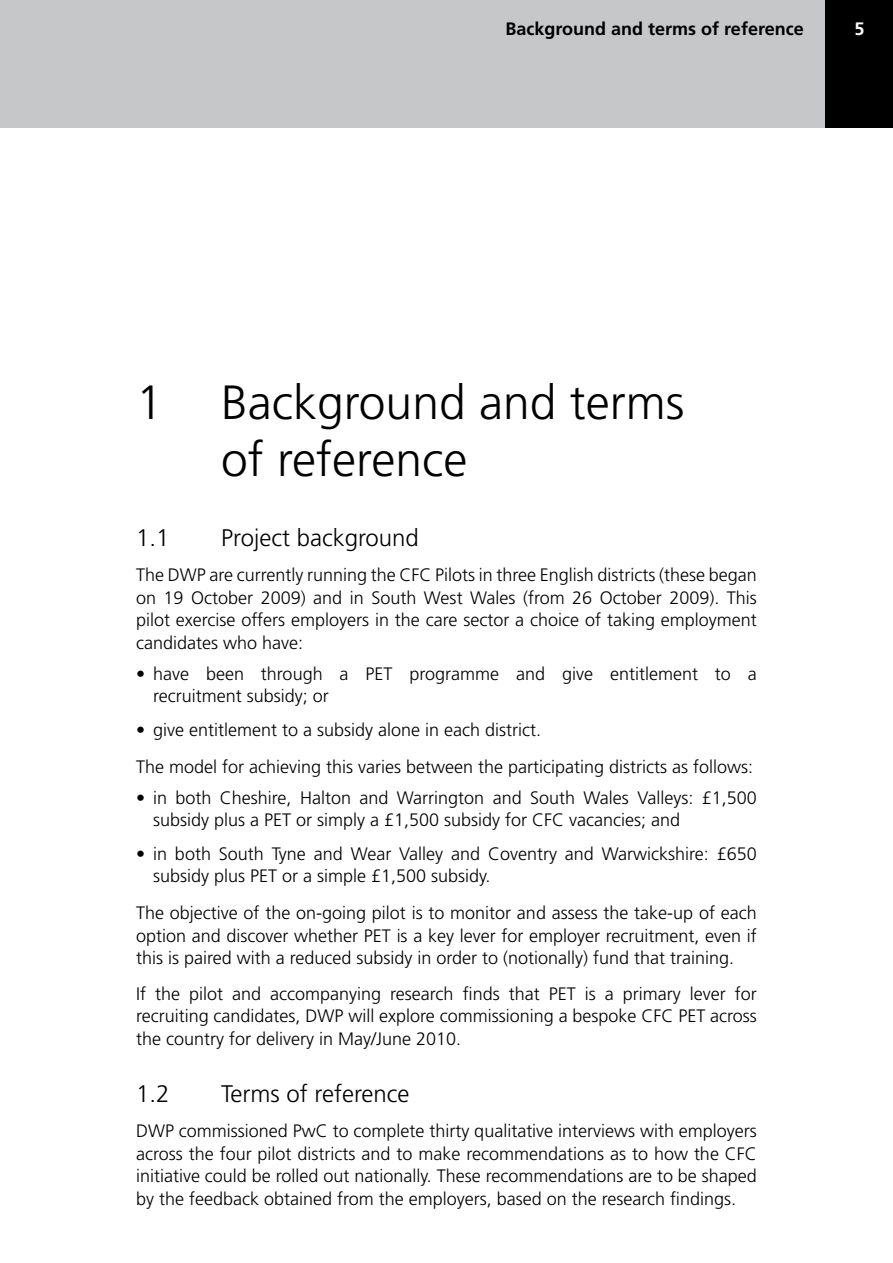
<style>
.page{position:relative;width:893px;height:1263px;background:#fff}
.page>*{position:absolute;margin:0;border:0;box-sizing:border-box;transform-origin:0 0}
.t1{font:300 48px/57.6px "Frutiger LT";color:#000}
.t2{font:300 24px "Frutiger LT";color:#000}
.t3{font:300 18px/22.5px "Frutiger LT";color:#000;text-align:justify}
.t4{font:700 18px "Frutiger LT";color:#000}
.t5{font:700 18px "Frutiger LT";color:#fff}
</style>
<div class="page">
<div style="left:825px;top:0;width:68px;height:128px;background:#000"></div>
<div style="left:0;top:0;width:825px;height:128px;background:#c6c7c8"></div>
<p class="t4" style="left:506px;top:18px;width:300px">Background and terms of reference</p>
<p class="t5" style="left:854px;top:18px;width:12px">5</p>
<h1 class="t1" style="left:221px;top:374px;width:465px;text-indent:-85px">1 Background and terms of reference</h1>
<h2 class="t2" style="left:136px;top:524px;width:35px">1.1</h2>
<h2 class="t2" style="left:221px;top:524px;width:199px">Project background</h2>
<p class="t3" style="left:136px;top:564px;width:622px">The DWP are currently running the CFC Pilots in three English districts (these began on 19 October 2009) and in South West Wales (from 26 October 2009). This pilot exercise offers employers in the care sector a choice of taking employment candidates who have:</p>
<p class="t3" style="left:153px;top:663px;width:605px;text-indent:-17px">• have been through a PET programme and give entitlement to a recruitment subsidy; or</p>
<p class="t3" style="left:136px;top:711px;width:619px;line-height:37.3px">• give entitlement to a subsidy alone in each district.<br>The model for achieving this varies between the participating districts as follows:</p>
<p class="t3" style="left:153px;top:787px;width:605px;text-indent:-17px">• in both Cheshire, Halton and Warrington and South Wales Valleys: £1,500 subsidy plus a PET or simply a £1,500 subsidy for CFC vacancies; and</p>
<p class="t3" style="left:153px;top:842px;width:605px;text-indent:-17px">• in both South Tyne and Wear Valley and Coventry and Warwickshire: £650 subsidy plus PET or a simple £1,500 subsidy.</p>
<p class="t3" style="left:136px;top:902px;width:622px">The objective of the on-going pilot is to monitor and assess the take-up of each option and discover whether PET is a key lever for employer recruitment, even if this is paired with a reduced subsidy in order to (notionally) fund that training.</p>
<p class="t3" style="left:136px;top:982px;width:622px">If the pilot and accompanying research finds that PET is a primary lever for recruiting candidates, DWP will explore commissioning a bespoke CFC PET across the country for delivery in May/June 2010.</p>
<h2 class="t2" style="left:136px;top:1080px;width:35px">1.2</h2>
<h2 class="t2" style="left:221px;top:1080px;width:190px">Terms of reference</h2>
<p class="t3" style="left:136px;top:1120px;width:622px">DWP commissioned PwC to complete thirty qualitative interviews with employers across the four pilot districts and to make recommendations as to how the CFC initiative could be rolled out nationally. These recommendations are to be shaped by the feedback obtained from the employers, based on the research findings.</p>
</div>
